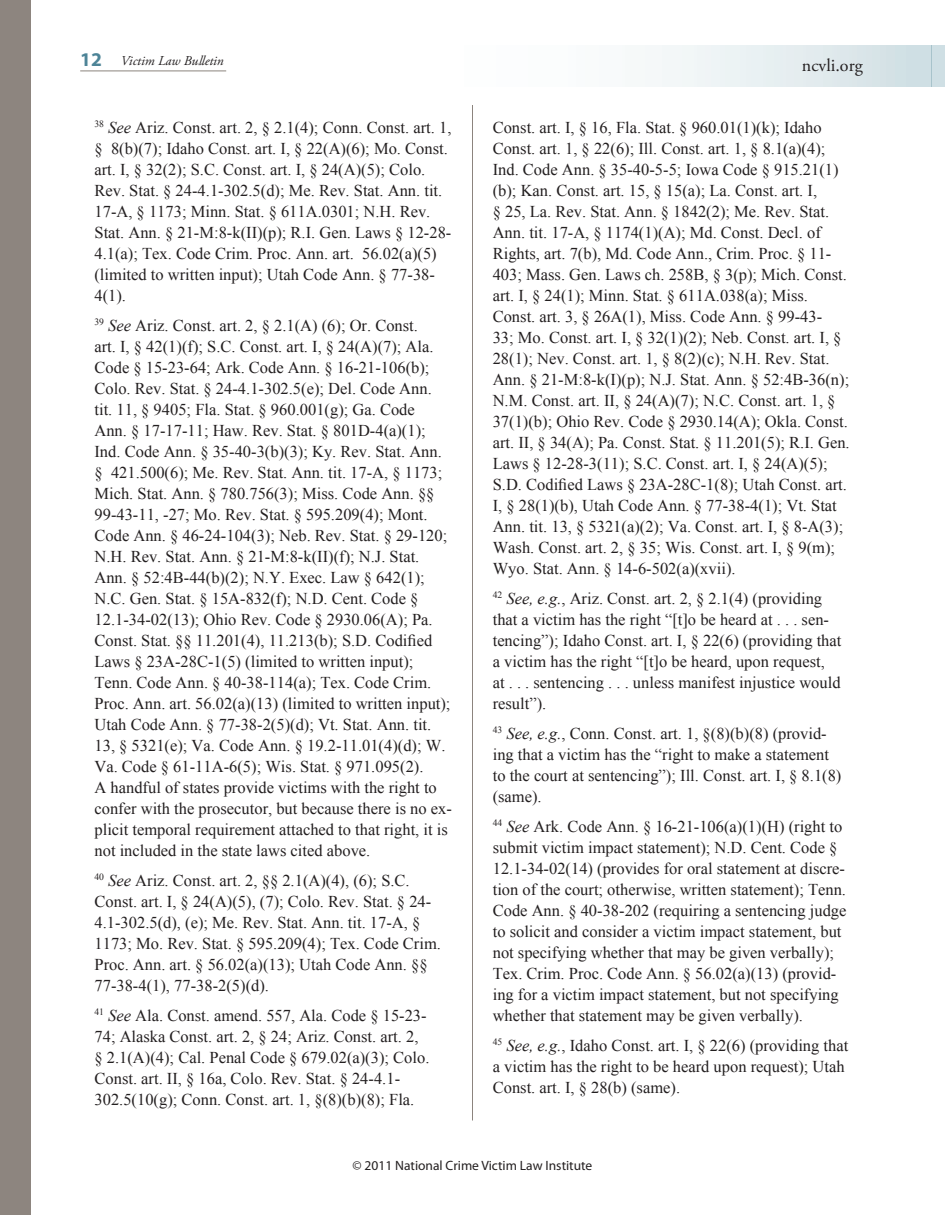
<style>
.page{position:relative;width:945px;height:1215px;background:#fff}
.page>*{position:absolute;margin:0;border:0;box-sizing:border-box;transform-origin:0 0}
.t1{font:18px "Adobe Garamond Pro";color:#231f20}
.t2{font:16.5px/21px "Times New Roman";color:#231f20}
.t3{font:13.5px "Myriad Pro";color:#231f20}
.t4{font:italic 13.5px "Adobe Garamond Pro";color:#231f20}
.s1{font-family:"Myriad Pro";font-weight:700;font-style:normal;font-size:19.5px;color:#4d8497}
.s2{font-style:italic}
</style>
<div class="page">
<hr style="left:80px;top:71px;width:146px;height:1px;background:#8c847e">
<div style="left:932px;top:46px;width:13px;height:40px;background:#cfdfe4"></div>
<svg style="left:200px;top:46px;width:732px;height:40px"></svg>
<hr style="left:472px;top:105px;width:1px;height:1015px;background:#8c847e">
<div style="left:0;top:0;width:31px;height:1215px;background:#8c847e"></div>
<p class="t4" style="left:80px;top:53px;width:145px"><span class="s1">12</span> Victim Law Bulletin</p>
<p class="t2" style="left:94px;top:117px;width:359px"><sup>38</sup> <span class="s2">See</span> Ariz. Const. art. 2, § 2.1(4); Conn. Const. art. 1, § 8(b)(7); Idaho Const. art. I, § 22(A)(6); Mo. Const. art. I, § 32(2); S.C. Const. art. I, § 24(A)(5); Colo.<br>Rev. Stat. § 24-4.1-302.5(d); Me. Rev. Stat. Ann. tit.<br>17-A, § 1173; Minn. Stat. § 611A.0301; N.H. Rev.<br>Stat. Ann. § 21-M:8-k(II)(p); R.I. Gen. Laws § 12-28- 4.1(a); Tex. Code Crim. Proc. Ann. art. 56.02(a)(5) (limited to written input); Utah Code Ann. § 77-38- 4(1).</p>
<p class="t2" style="left:94px;top:315px;width:359px"><sup>39</sup> <span class="s2">See</span> Ariz. Const. art. 2, § 2.1(A) (6); Or. Const.<br>art. I, § 42(1)(f); S.C. Const. art. I, § 24(A)(7); Ala.<br>Code § 15-23-64; Ark. Code Ann. § 16-21-106(b); Colo. Rev. Stat. § 24-4.1-302.5(e); Del. Code Ann. tit. 11, § 9405; Fla. Stat. § 960.001(g); Ga. Code<br>Ann. § 17-17-11; Haw. Rev. Stat. § 801D-4(a)(1); Ind. Code Ann. § 35-40-3(b)(3); Ky. Rev. Stat. Ann. § 421.500(6); Me. Rev. Stat. Ann. tit. 17-A, § 1173; Mich. Stat. Ann. § 780.756(3); Miss. Code Ann. §§ 99-43-11, -27; Mo. Rev. Stat. § 595.209(4); Mont.<br>Code Ann. § 46-24-104(3); Neb. Rev. Stat. § 29-120; N.H. Rev. Stat. Ann. § 21-M:8-k(II)(f); N.J. Stat.<br>Ann. § 52:4B-44(b)(2); N.Y. Exec. Law § 642(1); N.C. Gen. Stat. § 15A-832(f); N.D. Cent. Code § 12.1-34-02(13); Ohio Rev. Code § 2930.06(A); Pa.<br>Const. Stat. §§ 11.201(4), 11.213(b); S.D. Codified Laws § 23A-28C-1(5) (limited to written input); Tenn. Code Ann. § 40-38-114(a); Tex. Code Crim.<br>Proc. Ann. art. 56.02(a)(13) (limited to written input); Utah Code Ann. § 77-38-2(5)(d); Vt. Stat. Ann. tit.<br>13, § 5321(e); Va. Code Ann. § 19.2-11.01(4)(d); W.<br>Va. Code § 61-11A-6(5); Wis. Stat. § 971.095(2).<br>A handful of states provide victims with the right to confer with the prosecutor, but because there is no ex&shy;plicit temporal requirement attached to that right, it is not included in the state laws cited above.</p>
<p class="t2" style="left:94px;top:870px;width:348px"><sup>40</sup> <span class="s2">See</span> Ariz. Const. art. 2, §§ 2.1(A)(4), (6); S.C.<br>Const. art. I, § 24(A)(5), (7); Colo. Rev. Stat. § 24- 4.1-302.5(d), (e); Me. Rev. Stat. Ann. tit. 17-A, § 1173; Mo. Rev. Stat. § 595.209(4); Tex. Code Crim.<br>Proc. Ann. art. § 56.02(a)(13); Utah Code Ann. §§ 77-38-4(1), 77-38-2(5)(d).</p>
<p class="t2" style="left:94px;top:1005px;width:336px"><sup>41</sup> <span class="s2">See</span> Ala. Const. amend. 557, Ala. Code § 15-23- 74; Alaska Const. art. 2, § 24; Ariz. Const. art. 2, § 2.1(A)(4); Cal. Penal Code § 679.02(a)(3); Colo.<br>Const. art. II, § 16a, Colo. Rev. Stat. § 24-4.1- 302.5(10(g); Conn. Const. art. 1, §(8)(b)(8); Fla.</p>
<p class="t1" style="left:802px;top:54px;width:62px">ncvli.org</p>
<p class="t2" style="left:493px;top:117px;width:359px">Const. art. I, § 16, Fla. Stat. § 960.01(1)(k); Idaho Const. art. 1, § 22(6); Ill. Const. art. 1, § 8.1(a)(4); Ind. Code Ann. § 35-40-5-5; Iowa Code § 915.21(1) (b); Kan. Const. art. 15, § 15(a); La. Const. art. I,<br>§ 25, La. Rev. Stat. Ann. § 1842(2); Me. Rev. Stat.<br>Ann. tit. 17-A, § 1174(1)(A); Md. Const. Decl. of Rights, art. 7(b), Md. Code Ann., Crim. Proc. § 11- 403; Mass. Gen. Laws ch. 258B, § 3(p); Mich. Const. art. I, § 24(1); Minn. Stat. § 611A.038(a); Miss.<br>Const. art. 3, § 26A(1), Miss. Code Ann. § 99-43-<br>33; Mo. Const. art. I, § 32(1)(2); Neb. Const. art. I, § 28(1); Nev. Const. art. 1, § 8(2)(c); N.H. Rev. Stat.<br>Ann. § 21-M:8-k(I)(p); N.J. Stat. Ann. § 52:4B-36(n); N.M. Const. art. II, § 24(A)(7); N.C. Const. art. 1, § 37(1)(b); Ohio Rev. Code § 2930.14(A); Okla. Const. art. II, § 34(A); Pa. Const. Stat. § 11.201(5); R.I. Gen.<br>Laws § 12-28-3(11); S.C. Const. art. I, § 24(A)(5); S.D. Codified Laws § 23A-28C-1(8); Utah Const. art.<br>I, § 28(1)(b), Utah Code Ann. § 77-38-4(1); Vt. Stat Ann. tit. 13, § 5321(a)(2); Va. Const. art. I, § 8-A(3); Wash. Const. art. 2, § 35; Wis. Const. art. I, § 9(m); Wyo. Stat. Ann. § 14-6-502(a)(xvii).</p>
<p class="t2" style="left:493px;top:588px;width:350px"><sup>42</sup> <span class="s2">See, e.g.</span>, Ariz. Const. art. 2, § 2.1(4) (providing that a victim has the right “[t]o be heard at . . . sen&shy;tencing”); Idaho Const. art. I, § 22(6) (providing that a victim has the right “[t]o be heard, upon request,<br>at . . . sentencing . . . unless manifest injustice would result”).</p>
<p class="t2" style="left:493px;top:723px;width:350px"><sup>43</sup> <span class="s2">See, e.g.</span>, Conn. Const. art. 1, §(8)(b)(8) (provid&shy;ing that a victim has the “right to make a statement to the court at sentencing”); Ill. Const. art. I, § 8.1(8) (same).</p>
<p class="t2" style="left:493px;top:816px;width:355px"><sup>44</sup> <span class="s2">See</span> Ark. Code Ann. § 16-21-106(a)(1)(H) (right to submit victim impact statement); N.D. Cent. Code § 12.1-34-02(14) (provides for oral statement at discre&shy;tion of the court; otherwise, written statement); Tenn.<br>Code Ann. § 40-38-202 (requiring a sentencing judge to solicit and consider a victim impact statement, but not specifying whether that may be given verbally); Tex. Crim. Proc. Code Ann. § 56.02(a)(13) (provid&shy;ing for a victim impact statement, but not specifying whether that statement may be given verbally).</p>
<p class="t2" style="left:493px;top:1035px;width:357px"><sup>45</sup> <span class="s2">See, e.g.</span>, Idaho Const. art. I, § 22(6) (providing that a victim has the right to be heard upon request); Utah<br>Const. art. I, § 28(b) (same).</p>
<p class="t3" style="left:353px;top:1157px;width:241px">© 2011 National Crime Victim Law Institute</p>
</div>
